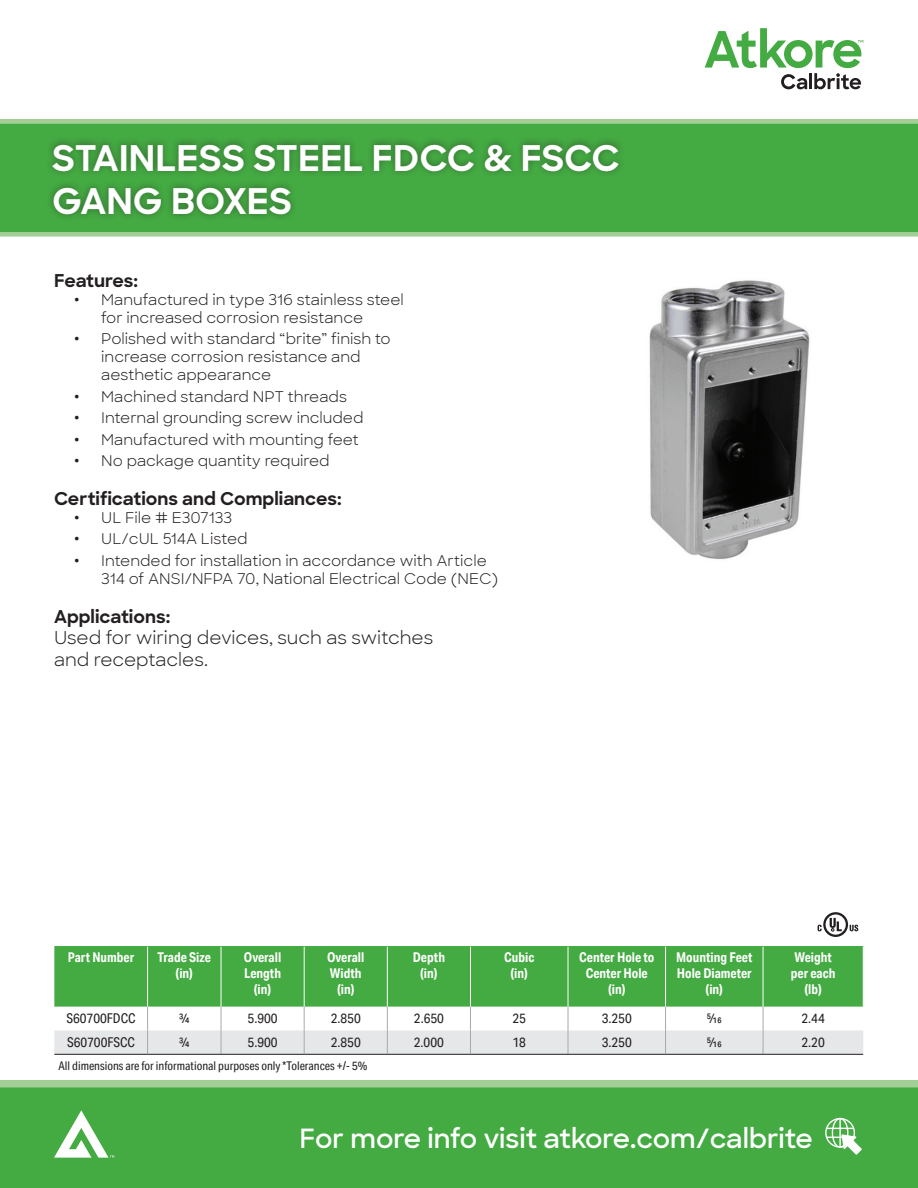
<style>
.page{position:relative;width:918px;height:1188px;background:#fff}
.page>*{position:absolute;margin:0;border:0;box-sizing:border-box;transform-origin:0 0}
.t1{font:700 36px/43.2px "Sharp Sans";color:#fff}
.t2{font:600 27px "Sharp Sans";color:#fff}
.t3{font:700 18px "Sharp Sans";color:#231f20}
.t4{font:18px/21.6px "Sharp Sans";color:#231f20}
.t5{font:15px/18px "Sharp Sans";color:#231f20}
.t6{font:700 15px "Roboto Condensed";color:#231f20}
.t7{font:700 13.5px/16.2px "Aktiv Grotesk Cd";color:#fff;text-align:center}
.t8{font:13.5px "Aktiv Grotesk Cd";color:#231f20}
.t9{font:12px "Aktiv Grotesk Cd";color:#231f20}
</style>
<div class="page">
<svg style="left:0;top:1080px;width:918px;height:108px;background:#4aac48"></svg>
<div style="left:825px;top:1118px;width:30px;height:30px;border:1px solid #fff;border-radius:50%"></div>
<div style="left:832px;top:1118px;width:16px;height:30px;border:1px solid #fff;border-radius:50%"></div>
<hr style="left:839px;top:1119px;width:2px;height:28px;background:#fff">
<svg style="left:827px;top:1128px;width:36px;height:28px"></svg>
<svg style="left:54px;top:1110px;width:60px;height:48px"></svg>
<svg style="left:0;top:124px;width:918px;height:113px;background:#4cad49"></svg>
<div style="left:46px;top:137px;width:580px;height:84px;background:#231f20;opacity:.44"></div>
<div style="left:0;top:119px;width:918px;height:5px;background:#a3ce95"></div>
<svg style="left:705px;top:28px;width:158px;height:61px"></svg>
<img style="left:649px;top:280px;width:161px;height:280px">
<div style="left:54px;top:946px;width:809px;height:61px;background:#44aa42"></div>
<hr style="left:147px;top:947px;width:1px;height:60px;background:#fff">
<hr style="left:221px;top:947px;width:1px;height:60px;background:#fff">
<hr style="left:304px;top:947px;width:1px;height:60px;background:#fff">
<hr style="left:387px;top:947px;width:1px;height:60px;background:#fff">
<hr style="left:470px;top:947px;width:1px;height:60px;background:#fff">
<hr style="left:568px;top:947px;width:1px;height:60px;background:#fff">
<hr style="left:665px;top:947px;width:1px;height:60px;background:#fff">
<hr style="left:763px;top:947px;width:1px;height:60px;background:#fff">
<svg style="left:54px;top:1007px;width:809px;height:47px"></svg>
<hr style="left:54px;top:1054px;width:94px;height:1px;background:#231f20">
<hr style="left:148px;top:1054px;width:73px;height:1px;background:#231f20">
<hr style="left:221px;top:1054px;width:83px;height:1px;background:#231f20">
<hr style="left:304px;top:1054px;width:83px;height:1px;background:#231f20">
<hr style="left:387px;top:1054px;width:83px;height:1px;background:#231f20">
<hr style="left:470px;top:1054px;width:98px;height:1px;background:#231f20">
<hr style="left:568px;top:1054px;width:98px;height:1px;background:#231f20">
<hr style="left:666px;top:1054px;width:97px;height:1px;background:#231f20">
<hr style="left:763px;top:1054px;width:100px;height:1px;background:#231f20">
<svg style="left:818px;top:912px;width:40px;height:25px"></svg>
<h1 class="t1" style="left:52px;top:135px;width:569px">STAINLESS STEEL FDCC &amp; FSCC<br>GANG BOXES</h1>
<p class="t3" style="left:54px;top:267px;width:86px">Features:</p>
<p class="t6" style="left:74px;top:289px;width:7px">ꞏ</p>
<p class="t5" style="left:101px;top:290px;width:304px">Manufactured in type 316 stainless steel for increased corrosion resistance</p>
<p class="t6" style="left:74px;top:328px;width:7px">ꞏ</p>
<p class="t5" style="left:101px;top:329px;width:291px">Polished with standard “brite” finish to increase corrosion resistance and aesthetic appearance</p>
<p class="t6" style="left:74px;top:386px;width:7px">ꞏ</p>
<p class="t5" style="left:101px;top:387px;width:247px">Machined standard NPT threads</p>
<p class="t6" style="left:74px;top:407px;width:7px">ꞏ</p>
<p class="t5" style="left:101px;top:408px;width:264px">Internal grounding screw included</p>
<p class="t6" style="left:74px;top:429px;width:7px">ꞏ</p>
<p class="t5" style="left:101px;top:430px;width:259px">Manufactured with mounting feet</p>
<p class="t6" style="left:74px;top:450px;width:7px">ꞏ</p>
<p class="t5" style="left:101px;top:451px;width:230px">No package quantity required</p>
<p class="t3" style="left:54px;top:485px;width:289px">Certifications and Compliances:</p>
<p class="t6" style="left:74px;top:507px;width:7px">ꞏ</p>
<p class="t5" style="left:101px;top:508px;width:133px">UL File # E307133</p>
<p class="t6" style="left:74px;top:529px;width:7px">ꞏ</p>
<p class="t5" style="left:101px;top:529px;width:148px">UL/cUL 514A Listed</p>
<p class="t6" style="left:74px;top:550px;width:7px">ꞏ</p>
<p class="t5" style="left:101px;top:551px;width:399px">Intended for installation in accordance with Article<br>314 of ANSI/NFPA 70, National Electrical Code (NEC)</p>
<p class="t3" style="left:54px;top:603px;width:118px">Applications:</p>
<p class="t4" style="left:54px;top:626px;width:381px">Used for wiring devices, such as switches and receptacles.</p>
<p class="t7" style="left:68px;top:949px;width:68px">Part Number</p>
<p class="t7" style="left:158px;top:949px;width:55px">Trade Size (in)</p>
<p class="t7" style="left:244px;top:949px;width:39px">Overall<br>Length (in)</p>
<p class="t7" style="left:327px;top:949px;width:39px">Overall<br>Width (in)</p>
<p class="t7" style="left:413px;top:949px;width:34px">Depth (in)</p>
<p class="t7" style="left:504px;top:949px;width:32px">Cubic (in)</p>
<p class="t7" style="left:579px;top:949px;width:77px">Center Hole to<br>Center Hole (in)</p>
<p class="t7" style="left:676px;top:949px;width:78px">Mounting Feet<br>Hole Diameter (in)</p>
<p class="t7" style="left:791px;top:949px;width:46px">Weight per each (lb)</p>
<p class="t8" style="left:67px;top:1011px;width:70px">S60700FDCC</p>
<p class="t8" style="left:179px;top:1011px;width:12px">3/4</p>
<p class="t8" style="left:248px;top:1011px;width:32px">5.900</p>
<p class="t8" style="left:331px;top:1011px;width:32px">2.850</p>
<p class="t8" style="left:414px;top:1011px;width:32px">2.650</p>
<p class="t8" style="left:513px;top:1011px;width:15px">25</p>
<p class="t8" style="left:602px;top:1011px;width:32px">3.250</p>
<p class="t8" style="left:707px;top:1011px;width:17px">5/16</p>
<p class="t8" style="left:802px;top:1011px;width:25px">2.44</p>
<p class="t8" style="left:67px;top:1034px;width:69px">S60700FSCC</p>
<p class="t8" style="left:179px;top:1034px;width:12px">3/4</p>
<p class="t8" style="left:248px;top:1034px;width:32px">5.900</p>
<p class="t8" style="left:331px;top:1034px;width:32px">2.850</p>
<p class="t8" style="left:414px;top:1034px;width:32px">2.000</p>
<p class="t8" style="left:512px;top:1034px;width:15px">18</p>
<p class="t8" style="left:602px;top:1034px;width:32px">3.250</p>
<p class="t8" style="left:707px;top:1034px;width:17px">5/16</p>
<p class="t8" style="left:802px;top:1034px;width:25px">2.20</p>
<p class="t9" style="left:59px;top:1059px;width:310px">All dimensions are for informational purposes only *Tolerances +/- 5%</p>
<h2 class="t2" style="left:299px;top:1118px;width:515px">For more info visit atkore.com/calbrite</h2>
</div>
